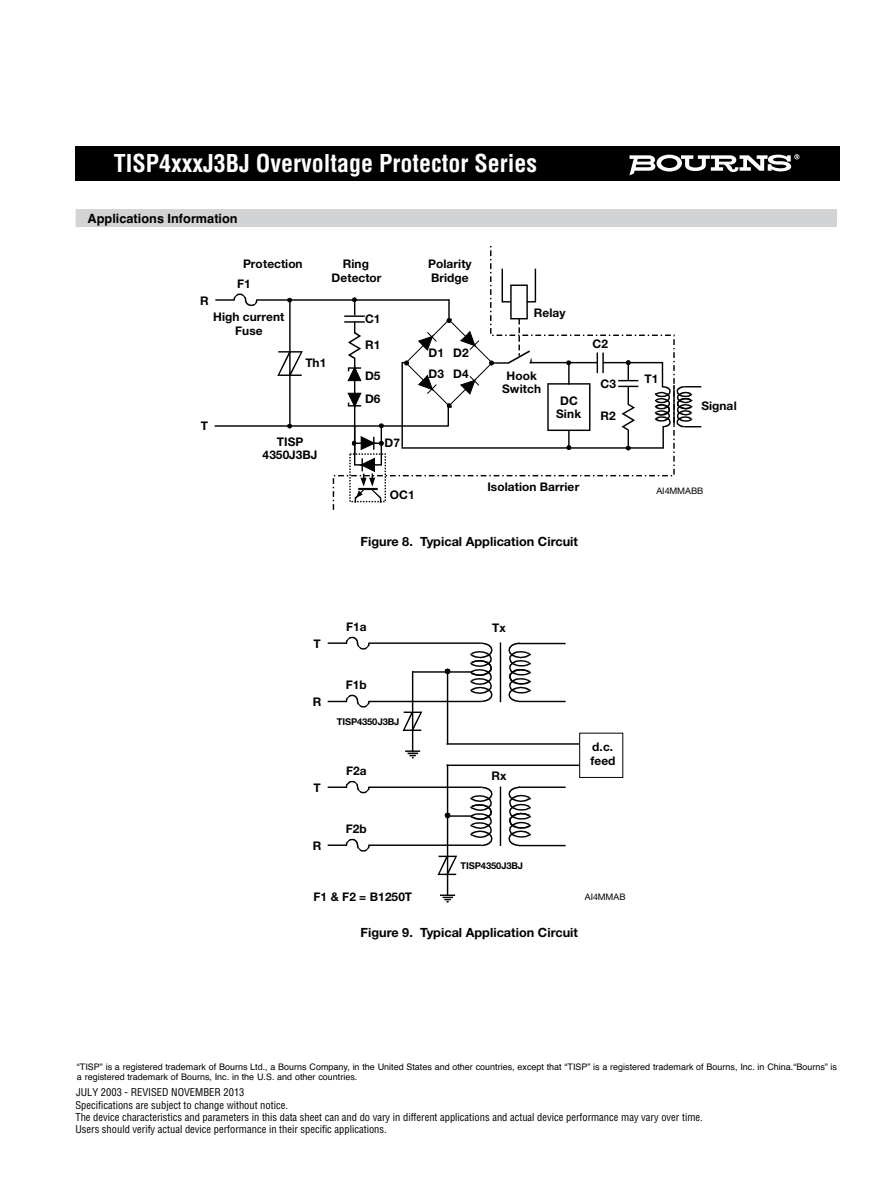
<style>
.page{position:relative;width:891px;height:1188px;background:#fff}
.page>*{position:absolute;margin:0;border:0;box-sizing:border-box;transform-origin:0 0}
.t1{font:700 condensed 24px "Helvetica";color:#fff}
.t2{font:700 12.75px "Helvetica Neue";color:#010202}
.t3{font:700 12.75px "Helvetica";color:#000}
.t4{font:700 11.85px/13.6px "Helvetica Neue";letter-spacing:.005em;color:#010202;text-align:center}
.t5{font:condensed 10.5px/13px "Helvetica";color:#000}
.t6{font:700 9.3px "Helvetica Neue";letter-spacing:-.015em;color:#010202}
.t7{font:9px/10.5px "Helvetica";color:#000}
.t8{font:9px "Helvetica Neue";letter-spacing:.005em;color:#010202}
</style>
<div class="page">
<div style="left:75px;top:146px;width:765px;height:34px;background:#000"></div>
<svg style="left:629px;top:154px;width:171px;height:21px"></svg>
<div style="left:76px;top:209px;width:761px;height:18px;background:#d1d3d4"></div>
<hr style="left:256px;top:299px;width:193px;height:2px;background:#010202">
<hr style="left:215px;top:425px;width:233px;height:2px;background:#010202">
<svg style="left:287px;top:424px;width:5px;height:5px"></svg>
<hr style="left:289px;top:300px;width:2px;height:127px;background:#010202">
<svg style="left:277px;top:351px;width:26px;height:25px"></svg>
<svg style="left:233px;top:294px;width:24px;height:12px"></svg>
<hr style="left:215px;top:299px;width:20px;height:2px;background:#010202">
<svg style="left:333px;top:246px;width:368px;height:264px"></svg>
<svg style="left:470px;top:642px;width:23px;height:60px"></svg>
<hr style="left:412px;top:671px;width:1px;height:81px;background:#010202">
<svg style="left:403px;top:712px;width:19px;height:19px"></svg>
<hr style="left:500px;top:642px;width:1px;height:60px;background:#010202">
<hr style="left:519px;top:701px;width:47px;height:1px;background:#010202">
<svg style="left:508px;top:642px;width:23px;height:60px"></svg>
<hr style="left:518px;top:643px;width:48px;height:1px;background:#010202">
<hr style="left:368px;top:642px;width:113px;height:2px;background:#010202">
<svg style="left:328px;top:637px;width:42px;height:13px"></svg>
<hr style="left:368px;top:701px;width:113px;height:1px;background:#010202">
<svg style="left:328px;top:695px;width:42px;height:13px"></svg>
<hr style="left:412px;top:671px;width:60px;height:2px;background:#010202">
<svg style="left:470px;top:787px;width:23px;height:59px"></svg>
<hr style="left:447px;top:765px;width:1px;height:131px;background:#010202">
<svg style="left:437px;top:856px;width:20px;height:19px"></svg>
<hr style="left:500px;top:787px;width:1px;height:59px;background:#010202">
<hr style="left:519px;top:845px;width:47px;height:1px;background:#010202">
<svg style="left:508px;top:787px;width:23px;height:59px"></svg>
<hr style="left:518px;top:787px;width:48px;height:1px;background:#010202">
<hr style="left:368px;top:787px;width:113px;height:1px;background:#010202">
<svg style="left:328px;top:781px;width:42px;height:12px"></svg>
<hr style="left:368px;top:844px;width:113px;height:2px;background:#010202">
<svg style="left:328px;top:839px;width:42px;height:13px"></svg>
<hr style="left:446px;top:815px;width:26px;height:2px;background:#010202">
<svg style="left:405px;top:750px;width:15px;height:8px"></svg>
<svg style="left:440px;top:895px;width:15px;height:7px"></svg>
<hr style="left:447px;top:673px;width:1px;height:71px;background:#010202">
<hr style="left:446px;top:765px;width:135px;height:1px;background:#010202">
<svg style="left:445px;top:668px;width:5px;height:6px"></svg>
<svg style="left:445px;top:812px;width:5px;height:7px"></svg>
<hr style="left:446px;top:743px;width:135px;height:2px;background:#010202">
<h1 class="t1" style="left:114px;top:154px;width:425px">TISP4xxxJ3BJ Overvoltage Protector Series</h1>
<p class="t3" style="left:88px;top:213px;width:152px">Applications Information</p>
<p class="t4" style="left:243px;top:258px;width:61px">Protection</p>
<p class="t4" style="left:200px;top:295px;width:10px">R</p>
<p class="t4" style="left:237px;top:278px;width:15px">F1</p>
<p class="t4" style="left:213px;top:311px;width:73px">High current<br>Fuse</p>
<p class="t4" style="left:332px;top:258px;width:51px">Ring<br>Detector</p>
<p class="t4" style="left:365px;top:313px;width:17px">C1</p>
<p class="t4" style="left:201px;top:420px;width:9px">T</p>
<p class="t4" style="left:305px;top:358px;width:23px">Th1</p>
<p class="t4" style="left:263px;top:436px;width:56px">TISP<br>4350J3BJ</p>
<p class="t4" style="left:365px;top:340px;width:17px">R1</p>
<p class="t4" style="left:365px;top:365px;width:17px;line-height:23.7px;text-align:left">D5<br>D6</p>
<p class="t4" style="left:385px;top:437px;width:17px">D7</p>
<p class="t4" style="left:390px;top:489px;width:26px">OC1</p>
<p class="t4" style="left:428px;top:258px;width:45px;text-align:left">Polarity<br>Bridge</p>
<p class="t4" style="left:428px;top:343px;width:42px;line-height:21.3px;text-align:left">D1 D2<br>D3 D4</p>
<p class="t4" style="left:534px;top:307px;width:33px">Relay</p>
<p class="t4" style="left:502px;top:370px;width:40px">Hook<br>Switch</p>
<p class="t4" style="left:593px;top:338px;width:17px">C2</p>
<p class="t4" style="left:601px;top:378px;width:17px">C3</p>
<p class="t4" style="left:644px;top:373px;width:15px">T1</p>
<p class="t4" style="left:556px;top:395px;width:26px">DC<br>Sink</p>
<p class="t4" style="left:701px;top:400px;width:37px">Signal</p>
<p class="t4" style="left:601px;top:410px;width:17px">R2</p>
<p class="t4" style="left:488px;top:481px;width:93px">Isolation Barrier</p>
<p class="t8" style="left:656px;top:486px;width:48px">AI4MMABB</p>
<p class="t2" style="left:361px;top:537px;width:219px">Figure 8. Typical Application Circuit</p>
<p class="t4" style="left:314px;top:638px;width:9px">T</p>
<p class="t4" style="left:313px;top:696px;width:10px">R</p>
<p class="t4" style="left:346px;top:621px;width:22px">F1a</p>
<p class="t4" style="left:346px;top:679px;width:23px">F1b</p>
<p class="t6" style="left:337px;top:718px;width:64px">TISP4350J3BJ</p>
<p class="t4" style="left:314px;top:782px;width:9px">T</p>
<p class="t4" style="left:313px;top:840px;width:10px">R</p>
<p class="t4" style="left:346px;top:765px;width:22px">F2a</p>
<p class="t4" style="left:346px;top:823px;width:23px">F2b</p>
<p class="t4" style="left:314px;top:891px;width:100px">F1 &amp; F2 = B1250T</p>
<p class="t4" style="left:492px;top:622px;width:15px">Tx</p>
<p class="t4" style="left:491px;top:770px;width:17px">Rx</p>
<p class="t6" style="left:461px;top:862px;width:64px">TISP4350J3BJ</p>
<p class="t4" style="left:590px;top:741px;width:26px;text-align:left">d.c. feed</p>
<p class="t8" style="left:585px;top:892px;width:42px">AI4MMAB</p>
<p class="t2" style="left:361px;top:928px;width:219px">Figure 9. Typical Application Circuit</p>
<p class="t7" style="left:77px;top:1062px;width:762px">“TISP” is a registered trademark of Bourns Ltd., a Bourns Company, in the United States and other countries, except that “TISP” is a registered trademark of Bourns, Inc. in China.“Bourns” is a registered trademark of Bourns, Inc. in the U.S. and other countries.</p>
<p class="t5" style="left:75px;top:1086px;width:214px">JULY 2003 - REVISED NOVEMBER 2013<br>Specifications are subject to change without notice.</p>
<p class="t5" style="left:75px;top:1112px;width:629px;line-height:12px">The device characteristics and parameters in this data sheet can and do vary in different applications and actual device performance may vary over time.<br>Users should verify actual device performance in their specific applications.</p>
</div>
